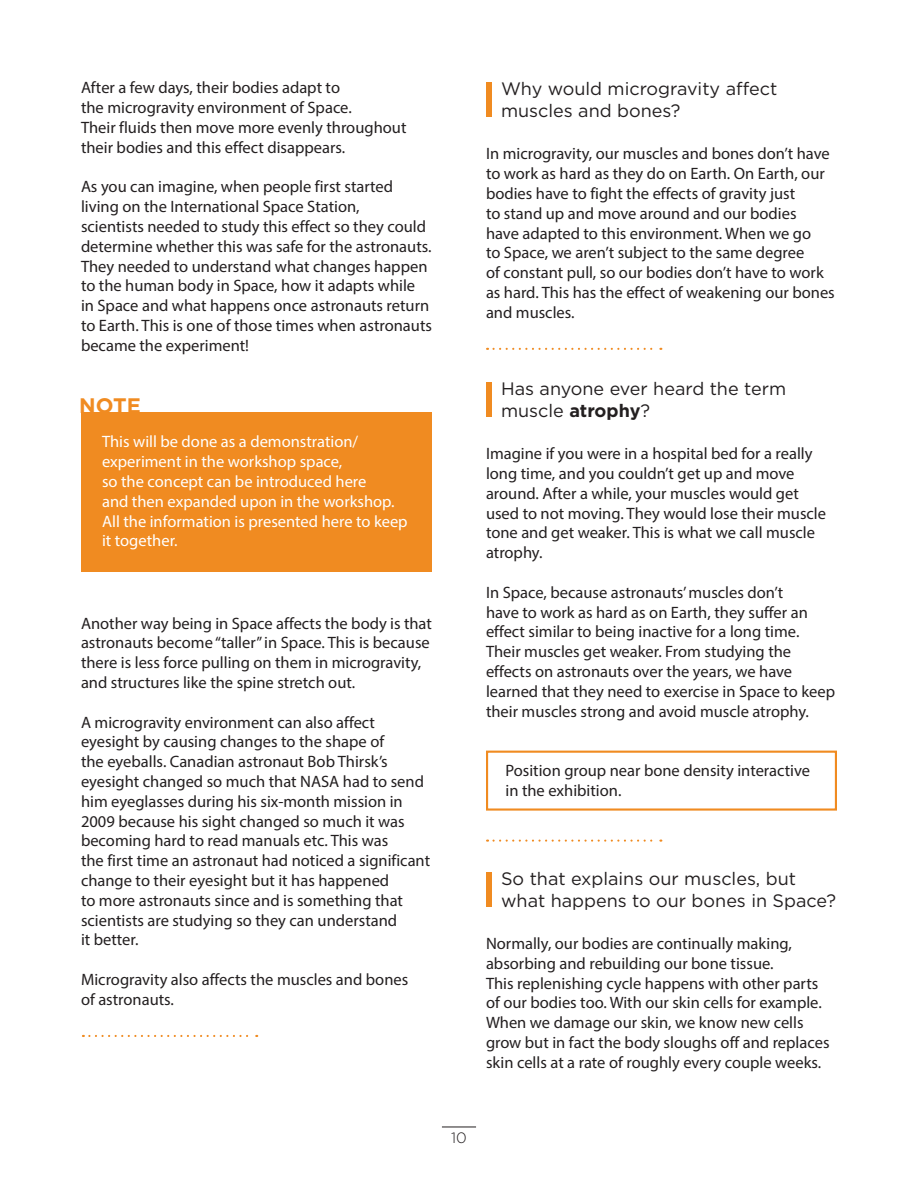
<style>
.page{position:relative;width:918px;height:1188px;background:#fff}
.page>*{position:absolute;margin:0;border:0;box-sizing:border-box;transform-origin:0 0}
.t1{font:700 21px "Gotham";color:#f08b21}
.t2{font:18px/21.6px "Gotham";color:#231f20}
.Instructions{font:16.5px/19.8px "Myriad Pro";color:#231f20}
.t3{font:16.5px/19.8px "Myriad Pro";color:#fff}
.t4{font:300 15px "Gotham";color:#231f20}
.s1{font-weight:700}
</style>
<div class="page">
<hr style="left:442px;top:1127px;width:34px;height:1px;background:#231f20">
<div style="left:81px;top:412px;width:351px;height:159px;background:#f08b21"></div>
<div style="left:486px;top:82px;width:6px;height:35px;background:#f08b21"></div>
<div style="left:486px;top:382px;width:6px;height:35px;background:#f08b21"></div>
<div style="left:486px;top:872px;width:6px;height:35px;background:#f08b21"></div>
<svg style="left:83px;top:1035px;width:174px;height:2px"></svg>
<svg style="left:487px;top:348px;width:174px;height:2px"></svg>
<svg style="left:487px;top:840px;width:174px;height:2px"></svg>
<div style="left:486px;top:751px;width:351px;height:60px;border:2px solid #f08b21"></div>
<p class="Instructions" style="left:81px;top:78px;width:261px">After a few days, their bodies adapt to</p>
<p class="Instructions" style="left:81px;top:97px;width:272px">the microgravity environment of Space.</p>
<p class="Instructions" style="left:81px;top:117px;width:327px">Their fluids then move more evenly throughout their bodies and this effect disappears.</p>
<p class="Instructions" style="left:81px;top:177px;width:353px">As you can imagine, when people first started living on the International Space Station,<br>scientists needed to study this effect so they could determine whether this was safe for the astronauts.<br>They needed to understand what changes happen to the human body in Space, how it adapts while in Space and what happens once astronauts return to Earth. This is one of those times when astronauts became the experiment!</p>
<p class="t1" style="left:79px;top:391px;width:63px">NOTE</p>
<p class="t3" style="left:102px;top:432px;width:307px">This will be done as a demonstration/ experiment in the workshop space,<br>so the concept can be introduced here<br>and then expanded upon in the workshop.<br>All the information is presented here to keep it together.</p>
<p class="Instructions" style="left:81px;top:613px;width:353px">Another way being in Space affects the body is that astronauts become “taller” in Space. This is because there is less force pulling on them in microgravity, and structures like the spine stretch out.</p>
<p class="Instructions" style="left:81px;top:712px;width:344px">A microgravity environment can also affect eyesight by causing changes to the shape of<br>the eyeballs. Canadian astronaut Bob Thirsk’s eyesight changed so much that NASA had to send him eyeglasses during his six-month mission in 2009 because his sight changed so much it was becoming hard to read manuals etc. This was</p>
<p class="Instructions" style="left:81px;top:851px;width:351px">the first time an astronaut had noticed a significant change to their eyesight but it has happened<br>to more astronauts since and is something that scientists are studying so they can understand</p>
<p class="Instructions" style="left:81px;top:930px;width:59px">it better.</p>
<p class="Instructions" style="left:81px;top:969px;width:329px">Microgravity also affects the muscles and bones</p>
<p class="Instructions" style="left:81px;top:989px;width:95px">of astronauts.</p>
<p class="t2" style="left:501px;top:78px;width:278px">Why would microgravity affect muscles and bones?</p>
<p class="Instructions" style="left:486px;top:144px;width:345px">In microgravity, our muscles and bones don’t have to work as hard as they do on Earth. On Earth, our bodies have to fight the effects of gravity just</p>
<p class="Instructions" style="left:486px;top:203px;width:312px">to stand up and move around and our bodies</p>
<p class="Instructions" style="left:486px;top:223px;width:327px">have adapted to this environment. When we go</p>
<p class="Instructions" style="left:486px;top:243px;width:320px">to Space, we aren’t subject to the same degree</p>
<p class="Instructions" style="left:486px;top:262px;width:350px">of constant pull, so our bodies don’t have to work as hard. This has the effect of weakening our bones and muscles.</p>
<p class="t2" style="left:501px;top:378px;width:287px">Has anyone ever heard the term muscle <span class="s1">atrophy</span>?</p>
<p class="Instructions" style="left:486px;top:443px;width:342px">Imagine if you were in a hospital bed for a really long time, and you couldn’t get up and move around. After a while, your muscles would get used to not moving. They would lose their muscle tone and get weaker. This is what we call muscle atrophy.</p>
<p class="Instructions" style="left:486px;top:582px;width:299px">In Space, because astronauts’ muscles don’t</p>
<p class="Instructions" style="left:486px;top:602px;width:323px">have to work as hard as on Earth, they suffer an effect similar to being inactive for a long time.</p>
<p class="Instructions" style="left:486px;top:641px;width:351px">Their muscles get weaker. From studying the effects on astronauts over the years, we have learned that they need to exercise in Space to keep their muscles strong and avoid muscle atrophy.</p>
<p class="Instructions" style="left:506px;top:760px;width:306px">Position group near bone density interactive</p>
<p class="Instructions" style="left:506px;top:780px;width:117px">in the exhibition.</p>
<p class="t2" style="left:501px;top:867px;width:336px">So that explains our muscles, but what happens to our bones in Space?</p>
<p class="Instructions" style="left:486px;top:933px;width:307px">Normally, our bodies are continually making, absorbing and rebuilding our bone tissue.</p>
<p class="Instructions" style="left:486px;top:973px;width:345px">This replenishing cycle happens with other parts of our bodies too. With our skin cells for example.<br>When we damage our skin, we know new cells grow but in fact the body sloughs off and replaces skin cells at a rate of roughly every couple weeks.</p>
<p class="t4" style="left:451px;top:1128px;width:17px">10</p>
</div>
